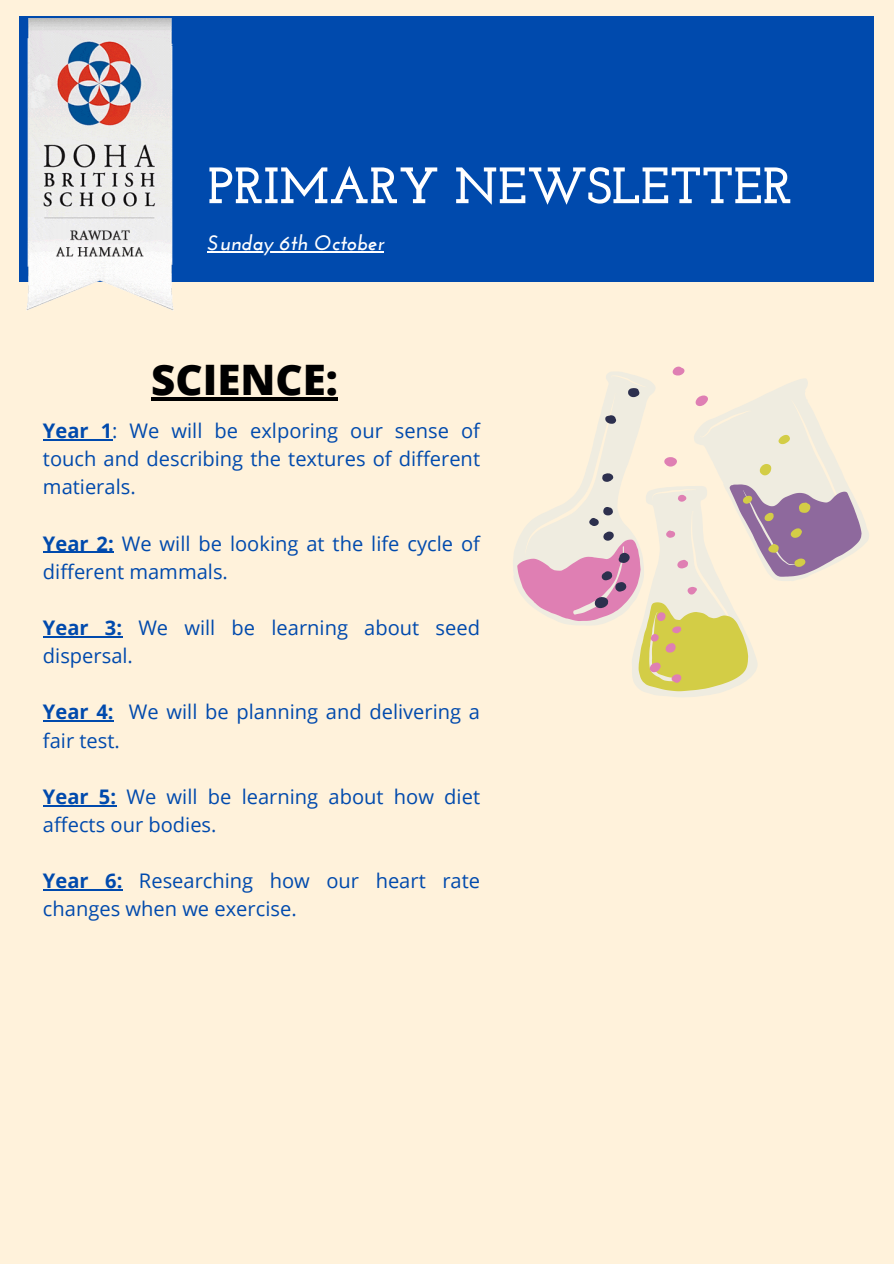
<style>
.page{position:relative;width:894px;height:1264px;background:#fff}
.page>*{position:absolute;margin:0;border:0;box-sizing:border-box;transform-origin:0 0}
.t1{font:700 51px "Josefin Slab";color:#fff}
.t2{font:800 42px "Open Sans";color:#000}
.t3{font:italic 700 21px "Josefin Sans";color:#fff}
.t4{font:20.1px/28.2px "Open Sans";color:#004aad}
.s1{font-weight:700}
</style>
<div class="page">
<div style="left:0;top:0;width:893px;height:1263px;background:#fff2db"></div>
<div style="left:19px;top:17px;width:854px;height:265px;background:#004aad"></div>
<img style="left:26px;top:18px;width:148px;height:293px">
<svg style="left:513px;top:378px;width:355px;height:319px"></svg>
<svg style="left:517px;top:366px;width:190px;height:316px"></svg>
<svg style="left:589px;top:388px;width:272px;height:303px"></svg>
<hr style="left:207px;top:251px;width:177px;height:2px;background:#fff">
<hr style="left:151px;top:397px;width:187px;height:3px;background:#000">
<hr style="left:43px;top:439px;width:69px;height:1px;background:#004aad">
<hr style="left:43px;top:551px;width:71px;height:2px;background:#004aad">
<hr style="left:43px;top:636px;width:79px;height:1px;background:#004aad">
<hr style="left:43px;top:720px;width:70px;height:1px;background:#004aad">
<hr style="left:43px;top:805px;width:73px;height:1px;background:#004aad">
<hr style="left:43px;top:889px;width:79px;height:1px;background:#004aad">
<h1 class="t1" style="left:207px;top:165px;width:585px">PRIMARY NEWSLETTER</h1>
<h3 class="t3" style="left:207px;top:235px;width:178px">Sunday 6th October</h3>
<h2 class="t2" style="left:151px;top:350px;width:188px">SCIENCE:</h2>
<p class="t4" style="left:43px;top:416px;width:438px;text-align:justify"><span class="s1">Year 1</span>: We will be exlporing our sense of touch and describing the textures of different matierals.</p>
<p class="t4" style="left:43px;top:528px;width:438px"><span class="s1">Year 2:</span> We will be looking at the life cycle of different mammals.</p>
<p class="t4" style="left:43px;top:613px;width:438px"><span class="s1">Year 3:</span> We will be learning about seed dispersal.</p>
<p class="t4" style="left:43px;top:697px;width:438px"><span class="s1">Year 4:</span> We will be planning and delivering a fair test.</p>
<p class="t4" style="left:43px;top:782px;width:438px"><span class="s1">Year 5:</span> We will be learning about how diet affects our bodies.</p>
<p class="t4" style="left:43px;top:866px;width:438px"><span class="s1">Year 6:</span> Researching how our heart rate changes when we exercise.</p>
</div>
